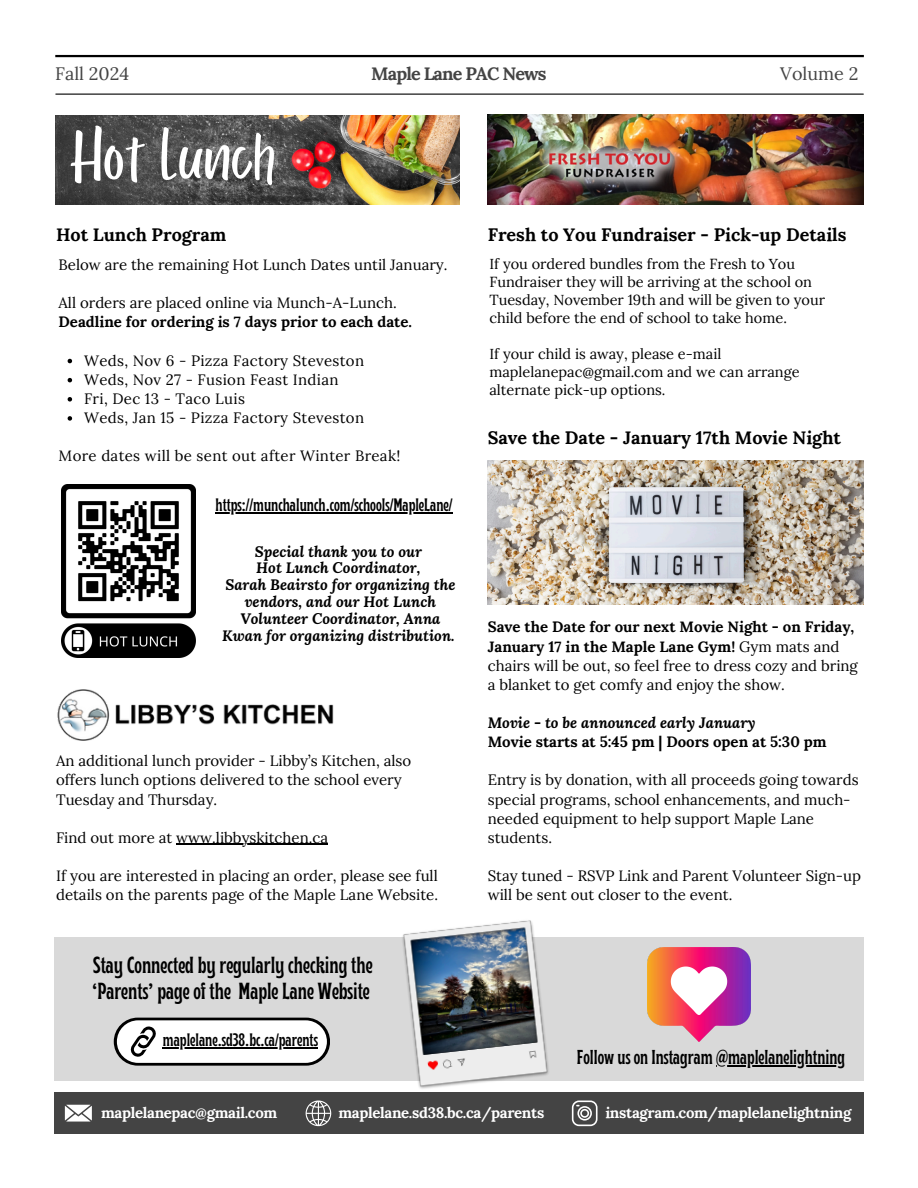
<style>
.page{position:relative;width:918px;height:1188px;background:#fff}
.page>*{position:absolute;margin:0;border:0;box-sizing:border-box;transform-origin:0 0}
.t1{font:74.55px "Porcelain";color:#fff}
.t2{font:700 condensed 23.25px/25.8px "Brice";color:#000}
.t3{font:700 condensed 20.1px "Brice";color:#000}
.t4{font:700 18px "Lora";color:#000}
.t5{font:700 condensed 18px "Brice";color:#000}
.t6{font:700 18px "Lora";letter-spacing:-.05em;color:#444}
.t7{font:18px "Lora";color:#444}
.t8{font:15px/19.2px "Lora";color:#000}
.t9{font:700 15px/19.2px "Lora";color:#000}
.t10{font:15px "Lora";letter-spacing:.02em;color:#000}
.t11{font:italic 700 15px/16.8px "Lora";color:#000;text-align:center}
.t12{font:700 15px "Lora";letter-spacing:-.02em;color:#fff}
.t13{font:14.55px/18px "Lora";color:#000}
.s1{font-weight:400}
.s2{font-weight:700}
.s3{font-style:italic}
</style>
<div class="page">
<hr style="left:56px;top:94px;width:807px;height:1px;background:#000">
<hr style="left:55px;top:55px;width:809px;height:2px;background:#000">
<div style="left:54px;top:1093px;width:810px;height:41px;background:#444"></div>
<svg style="left:572px;top:1101px;width:26px;height:25px"></svg>
<svg style="left:306px;top:1101px;width:25px;height:25px"></svg>
<svg style="left:65px;top:1105px;width:27px;height:17px"></svg>
<img style="left:62px;top:485px;width:134px;height:173px">
<img style="left:57px;top:689px;width:277px;height:52px">
<div style="left:54px;top:938px;width:810px;height:143px;background:#d9d9d9"></div>
<div style="left:114px;top:1018px;width:216px;height:48px;background:#000;border-radius:24px"></div>
<div style="left:117px;top:1020px;width:210px;height:43px;background:#fff;border-radius:21px"></div>
<svg style="left:130px;top:1027px;width:26px;height:30px"></svg>
<hr style="left:163px;top:1047px;width:155px;height:1px;background:#000">
<img style="left:400px;top:920px;width:153px;height:169px">
<img style="left:647px;top:947px;width:104px;height:95px">
<img style="left:488px;top:460px;width:375px;height:144px">
<svg style="left:68px;top:359px;width:4px;height:4px"></svg>
<svg style="left:68px;top:378px;width:4px;height:4px"></svg>
<svg style="left:68px;top:397px;width:4px;height:5px"></svg>
<svg style="left:68px;top:416px;width:4px;height:5px"></svg>
<hr style="left:176px;top:844px;width:152px;height:1px;background:#000">
<hr style="left:216px;top:512px;width:237px;height:2px;background:#000">
<img style="left:55px;top:115px;width:404px;height:89px">
<hr style="left:716px;top:1065px;width:129px;height:1px;background:#000">
<img style="left:488px;top:115px;width:375px;height:90px">
<p class="t7" style="left:55px;top:62px;width:75px">Fall 2024</p>
<h4 class="t6" style="left:371px;top:62px;width:177px">Maple Lane PAC News</h4>
<p class="t7" style="left:780px;top:62px;width:80px">Volume 2</p>
<p class="t1" style="left:69px;top:116px;width:207px">Hot Lunch</p>
<p class="t4" style="left:56px;top:223px;width:172px">Hot Lunch Program</p>
<p class="t8" style="left:59px;top:255px;width:390px">Below are the remaining Hot Lunch Dates until January.</p>
<p class="t9" style="left:59px;top:293px;width:355px"><span class="s1">All orders are placed online via Munch-A-Lunch.<br></span>Deadline for ordering is 7 days prior to each date.</p>
<p class="t10" style="left:84px;top:350px;width:282px">Weds, Nov 6 - Pizza Factory Steveston</p>
<p class="t10" style="left:84px;top:370px;width:256px">Weds, Nov 27 - Fusion Feast Indian</p>
<p class="t10" style="left:84px;top:389px;width:162px">Fri, Dec 13 - Taco Luis</p>
<h4 class="t10" style="left:84px;top:408px;width:282px">Weds, Jan 15 - Pizza Factory Steveston</h4>
<h6 class="t10" style="left:59px;top:446px;width:343px">More dates will be sent out after Winter Break!</h6>
<p class="t5" style="left:216px;top:497px;width:239px">https://munchalunch.com/schools/MapleLane/</p>
<p class="t11" style="left:222px;top:543px;width:235px">Special thank you to our<br>Hot Lunch Coordinator,<br>Sarah Beairsto for organizing the vendors, and our Hot Lunch<br>Volunteer Coordinator, Anna<br>Kwan for organizing distribution.</p>
<p class="t8" style="left:56px;top:751px;width:357px">An additional lunch provider - Libby’s Kitchen, also offers lunch options delivered to the school every<br>Tuesday and Thursday.</p>
<p class="t8" style="left:56px;top:828px;width:274px">Find out more at www.libbyskitchen.ca</p>
<p class="t8" style="left:56px;top:866px;width:383px">If you are interested in placing an order, please see full</p>
<p class="t8" style="left:56px;top:885px;width:383px">details on the parents page of the Maple Lane Website.</p>
<p class="t2" style="left:92px;top:954px;width:282px">Stay Connected by regularly checking the ‘Parents’ page of the Maple Lane Website</p>
<h5 class="t5" style="left:163px;top:1033px;width:157px">maplelane.sd38.bc.ca/parents</h5>
<h3 class="t4" style="left:488px;top:223px;width:360px">Fresh to You Fundraiser - Pick-up Details</h3>
<p class="t13" style="left:489px;top:254px;width:337px">If you ordered bundles from the Fresh to You<br>Fundraiser they will be arriving at the school on<br>Tuesday, November 19th and will be given to your</p>
<p class="t13" style="left:489px;top:308px;width:299px">child before the end of school to take home.</p>
<p class="t13" style="left:489px;top:344px;width:312px">If your child is away, please e-mail maplelanepac@gmail.com and we can arrange alternate pick-up options.</p>
<h2 class="t4" style="left:488px;top:426px;width:355px">Save the Date - January 17th Movie Night</h2>
<p class="t8" style="left:488px;top:617px;width:372px"><span class="s2">Save the Date for our next Movie Night - on Friday, January 17 in the Maple Lane Gym!</span> Gym mats and chairs will be out, so feel free to dress cozy and bring a blanket to get comfy and enjoy the show.</p>
<p class="t9" style="left:488px;top:713px;width:340px"><span class="s3">Movie - to be announced early January<br></span>Movie starts at 5:45 pm | Doors open at 5:30 pm</p>
<p class="t8" style="left:488px;top:770px;width:372px">Entry is by donation, with all proceeds going towards special programs, school enhancements, and much&shy;needed equipment to help support Maple Lane students.</p>
<h4 class="t8" style="left:488px;top:866px;width:375px">Stay tuned - RSVP Link and Parent Volunteer Sign-up will be sent out closer to the event.</h4>
<p class="t3" style="left:577px;top:1049px;width:269px">Follow us on Instagram @maplelanelightning</p>
<p class="t12" style="left:101px;top:1103px;width:178px">maplelanepac@gmail.com</p>
<p class="t12" style="left:338px;top:1103px;width:207px">maplelane.sd38.bc.ca/parents</p>
<p class="t12" style="left:605px;top:1103px;width:248px">instagram.com/maplelanelightning</p>
</div>
